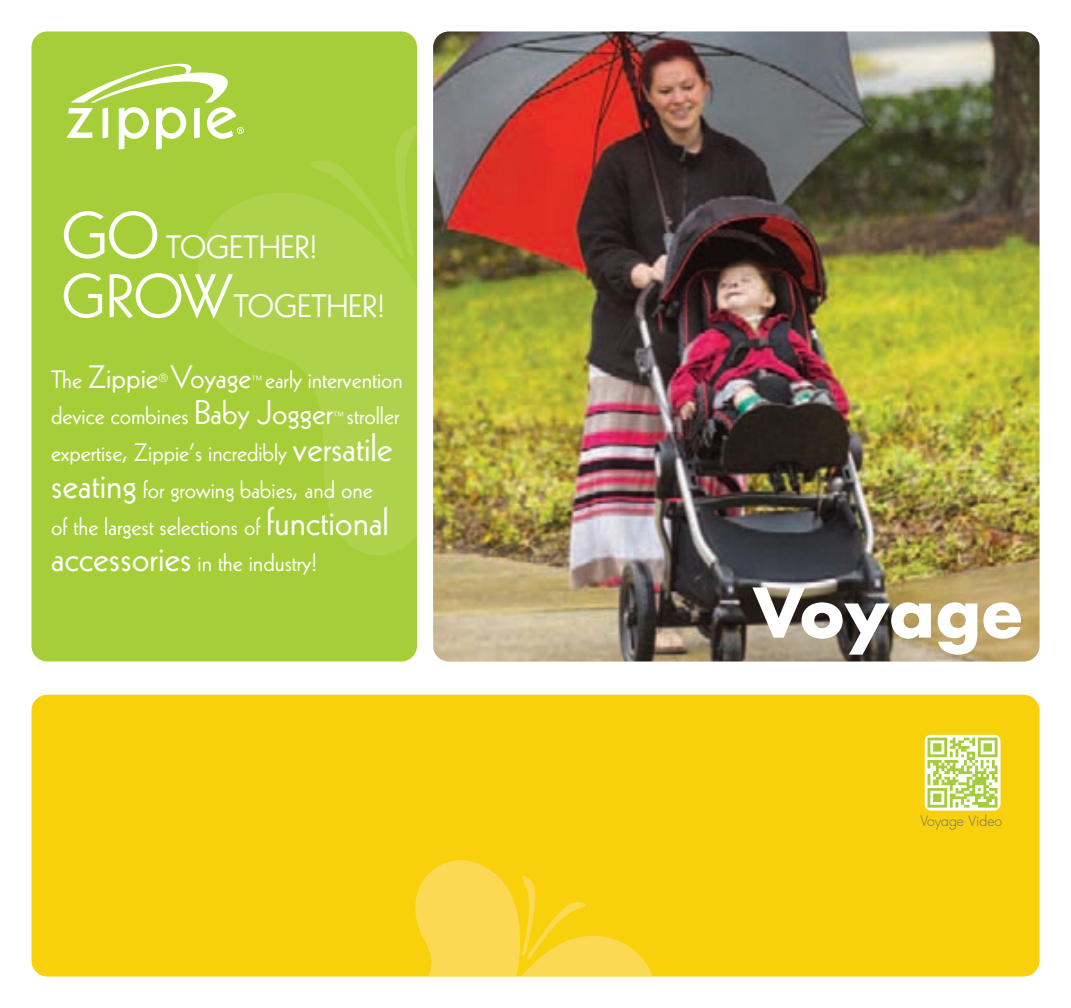
<style>
.page{position:relative;width:1071px;height:1008px;background:#fff}
.page>*{position:absolute;margin:0;border:0;box-sizing:border-box;transform-origin:0 0}
.t1{font:700 66.5px "Futura Std";letter-spacing:.015em;color:#fff}
.t2{font:31.5px/59.5px "Kabel LT Std";color:#fff}
.t3{font:24.5px/36.8px "Kabel LT Std";color:#fff}
.t4{font:300 14px "Futura Std";color:#6c6d70}
.t5{font:11.55px "Kabel LT Std";color:#fff}
.s1{font-size:63px}
.s2{font-size:59.5px}
.s3{font-size:24.5px}
.s4{font-size:33.25px}
.s5{font-size:38.5px}
</style>
<div class="page">
<img style="left:433px;top:32px;width:607px;height:629px">
<div style="left:31px;top:31px;width:386px;height:630px;background:#a6ce39;border-radius:16px"></div>
<div style="left:32px;top:695px;width:1008px;height:281px;background:#f8d10c;border-radius:16px"></div>
<svg style="left:67px;top:63px;width:177px;height:87px"></svg>
<svg style="left:198px;top:193px;width:218px;height:362px"></svg>
<svg style="left:300px;top:125px;width:117px;height:411px"></svg>
<svg style="left:400px;top:860px;width:255px;height:117px"></svg>
<svg style="left:925px;top:735px;width:75px;height:75px"></svg>
<p class="t2" style="left:62px;top:219px;width:325px"><span class="s1">GO</span> TOGETHER!<br><span class="s2">GROW</span>TOGETHER!</p>
<p class="t2" style="left:51px;top:349px;width:202px"><span class="s3">The</span> Zippie Voyage</p>
<p class="t3" style="left:51px;top:362px;width:353px;text-indent:200px"><sup>™</sup> early intervention device combines <span class="s4">Baby Jogger</span><sup>™</sup> stroller expertise, Zippie’s incredibly <span class="s5">versatile seating</span> for growing babies, and one<br>of the largest selections of <span class="s5">functional accessories</span> in the industry!</p>
<p class="t5" style="left:159px;top:374px;width:11px">®</p>
<h1 class="t1" style="left:753px;top:582px;width:271px">Voyage</h1>
<p class="t4" style="left:920px;top:815px;width:83px">Voyage Video</p>
</div>
